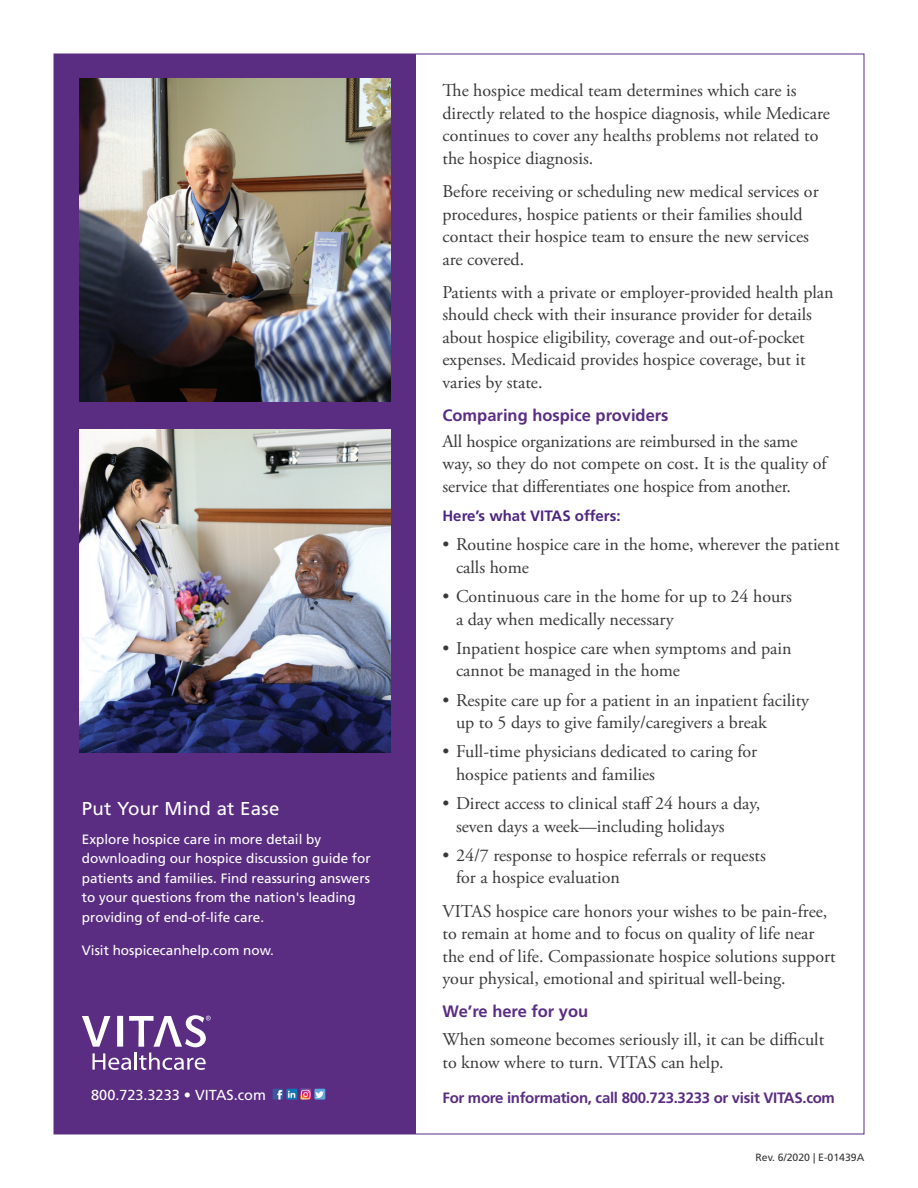
<style>
.page{position:relative;width:918px;height:1188px;background:#fff}
.page>*{position:absolute;margin:0;border:0;box-sizing:border-box;transform-origin:0 0}
.t1{font:18.6px "Frutiger LT Std";letter-spacing:.015em;color:#fff}
.t2{font:18px/22.5px "Adobe Garamond Pro";color:#383839}
.t3{font:700 16.5px "Frutiger LT Std";color:#5a2d83}
.t4{font:700 15px "Frutiger LT Std";letter-spacing:-.02em;color:#5a2d83}
.t5{font:700 15px "Frutiger LT Std";color:#4e2582}
.t6{font:14.55px "Frutiger LT Std";color:#fff}
.t7{font:13.5px/19.5px "Frutiger LT Std";color:#fff}
.t8{font:10.5px "Frutiger LT Std";color:#383839}
</style>
<div class="page">
<div style="left:54px;top:54px;width:362px;height:1080px;background:#5a2d83"></div>
<img style="left:79px;top:79px;width:311px;height:322px">
<img style="left:79px;top:430px;width:311px;height:323px">
<svg style="left:82px;top:1016px;width:28px;height:31px"></svg>
<svg style="left:117px;top:1016px;width:6px;height:31px"></svg>
<svg style="left:129px;top:1015px;width:82px;height:32px"></svg>
<svg style="left:92px;top:1053px;width:114px;height:17px"></svg>
<svg style="left:273px;top:1089px;width:52px;height:11px"></svg>
<p class="t1" style="left:82px;top:798px;width:199px">Put Your Mind at Ease</p>
<p class="t7" style="left:82px;top:829px;width:290px">Explore hospice care in more detail by downloading our hospice discussion guide for patients and families. Find reassuring answers to your questions from the nation's leading providing of end-of-life care.</p>
<p class="t7" style="left:82px;top:940px;width:194px">Visit hospicecanhelp.com now.</p>
<p class="t2" style="left:442px;top:80px;width:389px">The hospice medical team determines which care is directly related to the hospice diagnosis, while Medicare continues to cover any healths problems not related to the hospice diagnosis.</p>
<p class="t2" style="left:442px;top:181px;width:378px">Before receiving or scheduling new medical services or procedures, hospice patients or their families should contact their hospice team to ensure the new services are covered.</p>
<p class="t2" style="left:442px;top:281px;width:393px">Patients with a private or employer-provided health plan should check with their insurance provider for details about hospice eligibility, coverage and out-of-pocket expenses. Medicaid provides hospice coverage, but it varies by state.</p>
<p class="t3" style="left:442px;top:406px;width:228px">Comparing hospice providers</p>
<p class="t2" style="left:442px;top:431px;width:386px">All hospice organizations are reimbursed in the same way, so they do not compete on cost. It is the quality of service that differentiates one hospice from another.</p>
<p class="t5" style="left:442px;top:507px;width:180px">Here’s what VITAS offers:</p>
<p class="t2" style="left:456px;top:534px;width:385px;text-indent:-14px">• Routine hospice care in the home, wherever the patient calls home</p>
<p class="t2" style="left:456px;top:586px;width:338px;text-indent:-14px">• Continuous care in the home for up to 24 hours a day when medically necessary</p>
<p class="t2" style="left:456px;top:638px;width:337px;text-indent:-14px">• Inpatient hospice care when symptoms and pain cannot be managed in the home</p>
<p class="t2" style="left:456px;top:689px;width:355px;text-indent:-14px">• Respite care up for a patient in an inpatient facility up to 5 days to give family/caregivers a break</p>
<p class="t2" style="left:456px;top:741px;width:303px;text-indent:-14px">• Full-time physicians dedicated to caring for hospice patients and families</p>
<p class="t2" style="left:456px;top:793px;width:306px;text-indent:-14px">• Direct access to clinical staff 24 hours a day, seven days a week—including holidays</p>
<p class="t2" style="left:456px;top:845px;width:311px;text-indent:-14px">• 24/7 response to hospice referrals or requests for a hospice evaluation</p>
<p class="t2" style="left:442px;top:900px;width:395px">VITAS hospice care honors your wishes to be pain-free, to remain at home and to focus on quality of life near the end of life. Compassionate hospice solutions support your physical, emotional and spiritual well-being.</p>
<p class="t3" style="left:442px;top:1002px;width:147px">We’re here for you</p>
<p class="t2" style="left:442px;top:1029px;width:383px">When someone becomes seriously ill, it can be difficult to know where to turn. VITAS can help.</p>
<p class="t6" style="left:91px;top:1086px;width:176px">800.723.3233 • VITAS.com</p>
<p class="t4" style="left:442px;top:1089px;width:394px">For more information, call 800.723.3233 or visit VITAS.com</p>
<p class="t8" style="left:755px;top:1151px;width:110px">Rev. 6/2020 | E-01439A</p>
</div>
